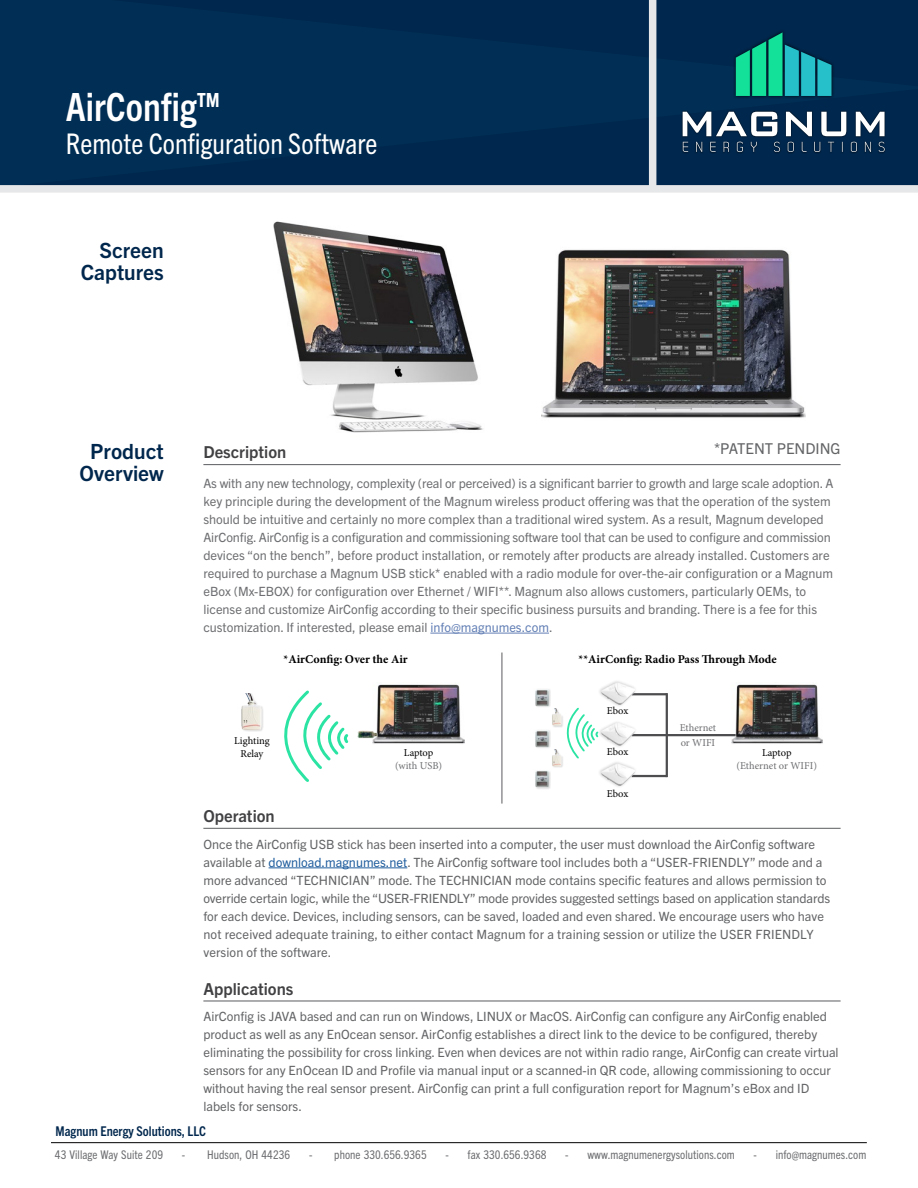
<style>
.page{position:relative;width:918px;height:1188px;background:#fff}
.page>*{position:absolute;margin:0;border:0;box-sizing:border-box;transform-origin:0 0}
.t1{font:700 condensed 39px "Trade Gothic Next LT Pro";color:#fff}
.t2{font:condensed 28.5px "Trade Gothic Next LT Pro";color:#fff}
.t3{font:700 21px/22.5px "Trade Gothic Next LT Pro";color:#00274d;text-align:center}
.t4{font:700 16.5px "Trade Gothic Next LT Pro";color:#414042}
.t5{font:15px "Trade Gothic Next LT Pro";color:#636466}
.t6{font:700 condensed 13.5px "Trade Gothic Next LT Pro";color:#00274d}
.t7{font:12.75px/18px "Trade Gothic Next LT Pro";color:#636466}
.t8{font:12.75px/18px "Trade Gothic Next LT Pro";color:#6d6e71}
.t9{font:condensed 12px "Trade Gothic Next LT Pro";letter-spacing:.005em;color:#6d6e71}
.t10{font:700 12px "Minion Pro";color:#000}
.t11{font:10.5px/15px "Minion Pro";color:#6d6e71}
.t12{font:10.5px/12.6px "Minion Pro";letter-spacing:-.005em;color:#000;text-align:center}
.s1{color:#627fb5}
.s2{color:#215e9e}
</style>
<div class="page">
<img style="left:274px;top:221px;width:209px;height:212px">
<div style="left:0;top:0;width:918px;height:185px;background:#002e54"></div>
<div style="left:649px;top:0;width:7px;height:190px;background:#e6e7e8"></div>
<div style="left:0;top:185px;width:918px;height:8px;background:#e6e7e8"></div>
<hr style="left:203px;top:464px;width:638px;height:1px;background:#6d6e71">
<hr style="left:203px;top:828px;width:638px;height:1px;background:#6d6e71">
<hr style="left:203px;top:1000px;width:638px;height:2px;background:#6d6e71">
<hr style="left:430px;top:633px;width:119px;height:1px;background:#627fb5">
<hr style="left:269px;top:868px;width:138px;height:1px;background:#215e9e">
<div style="left:733px;top:29px;width:102px;height:70px;background:#000;opacity:.75"></div>
<svg style="left:736px;top:32px;width:96px;height:64px;background:#119187"></svg>
<div style="left:681px;top:110px;width:205px;height:44px;background:#00264c"></div>
<svg style="left:682px;top:106px;width:203px;height:47px"></svg>
<img style="left:542px;top:249px;width:263px;height:169px">
<hr style="left:501px;top:653px;width:1px;height:151px;background:#6d6e71">
<img style="left:373px;top:684px;width:91px;height:60px">
<img style="left:731px;top:684px;width:92px;height:60px">
<img style="left:358px;top:730px;width:19px;height:8px">
<svg style="left:284px;top:690px;width:65px;height:92px"></svg>
<svg style="left:566px;top:707px;width:32px;height:52px"></svg>
<img style="left:241px;top:693px;width:22px;height:39px">
<div style="left:552px;top:708px;width:12px;height:20px;background:#000;opacity:.16"></div>
<img style="left:552px;top:709px;width:12px;height:18px">
<div style="left:552px;top:749px;width:12px;height:19px;background:#f3f3f3"></div>
<img style="left:552px;top:749px;width:12px;height:18px">
<hr style="left:632px;top:734px;width:104px;height:2px;background:#4d4d4f">
<hr style="left:632px;top:693px;width:35px;height:2px;background:#4d4d4f">
<hr style="left:632px;top:775px;width:35px;height:2px;background:#4d4d4f">
<hr style="left:666px;top:693px;width:2px;height:84px;background:#4d4d4f">
<div style="left:598px;top:680px;width:40px;height:27px;background:#000;opacity:.25"></div>
<img style="left:600px;top:681px;width:36px;height:25px">
<div style="left:598px;top:720px;width:40px;height:28px;background:#000;opacity:.25"></div>
<img style="left:600px;top:721px;width:36px;height:26px">
<div style="left:598px;top:761px;width:40px;height:27px;background:#000;opacity:.25"></div>
<img style="left:600px;top:762px;width:36px;height:25px">
<div style="left:535px;top:688px;width:16px;height:20px;background:#000;opacity:.16"></div>
<img style="left:535px;top:688px;width:15px;height:18px">
<div style="left:535px;top:729px;width:16px;height:20px;background:#000;opacity:.16"></div>
<img style="left:535px;top:729px;width:15px;height:18px">
<div style="left:535px;top:770px;width:16px;height:20px;background:#ebebeb"></div>
<img style="left:535px;top:770px;width:15px;height:18px">
<hr style="left:51px;top:1142px;width:816px;height:1px;background:#000">
<h1 class="t1" style="left:66px;top:80px;width:156px">AirConfig™</h1>
<h2 class="t2" style="left:66px;top:124px;width:313px">Remote Configuration Software</h2>
<h3 class="t3" style="left:81px;top:237px;width:85px;text-align:right">Screen<br>Captures</h3>
<h3 class="t3" style="left:80px;top:438px;width:86px">Product<br>Overview</h3>
<p class="t4" style="left:203px;top:441px;width:84px">Description</p>
<p class="t5" style="left:714px;top:438px;width:128px">*PATENT PENDING</p>
<p class="t8" style="left:203px;top:473px;width:632px">As with any new technology, complexity (real or perceived) is a significant barrier to growth and large scale adoption. A key principle during the development of the Magnum wireless product offering was that the operation of the system should be intuitive and certainly no more complex than a traditional wired system. As a result, Magnum developed AirConfig. AirConfig is a configuration and commissioning software tool that can be used to configure and commission devices “on the bench”, before product installation, or remotely after products are already installed. Customers are required to purchase a Magnum USB stick* enabled with a radio module for over-the-air configuration or a Magnum eBox (Mx-EBOX) for configuration over Ethernet / WIFI**. Magnum also allows customers, particularly OEMs, to license and customize AirConfig according to their specific business pursuits and branding. There is a fee for this customization. If interested, please email <span class="s1">info@magnumes.com</span>.</p>
<p class="t10" style="left:284px;top:651px;width:126px">*AirConfig: Over the Air</p>
<p class="t10" style="left:579px;top:651px;width:200px">**AirConfig: Radio Pass Through Mode</p>
<p class="t12" style="left:234px;top:735px;width:37px">Lighting<br>Relay</p>
<p class="t4" style="left:203px;top:805px;width:73px">Operation</p>
<p class="t12" style="left:404px;top:747px;width:31px">Laptop</p>
<p class="t11" style="left:395px;top:758px;width:49px">(with USB)</p>
<p class="t12" style="left:607px;top:704px;width:23px">Ebox</p>
<p class="t12" style="left:607px;top:745px;width:23px">Ebox</p>
<p class="t12" style="left:607px;top:787px;width:23px">Ebox</p>
<p class="t11" style="left:680px;top:720px;width:38px">Ethernet or WIFI</p>
<p class="t12" style="left:762px;top:747px;width:31px">Laptop</p>
<p class="t11" style="left:737px;top:758px;width:82px">(Ethernet or WIFI)</p>
<p class="t7" style="left:203px;top:834px;width:628px">Once the AirConfig USB stick has been inserted into a computer, the user must download the AirConfig software available at <span class="s2">download.magnumes.net</span>. The AirConfig software tool includes both a “USER-FRIENDLY” mode and a more advanced “TECHNICIAN” mode. The TECHNICIAN mode contains specific features and allows permission to override certain logic, while the “USER-FRIENDLY” mode provides suggested settings based on application standards for each device. Devices, including sensors, can be saved, loaded and even shared. We encourage users who have not received adequate training, to either contact Magnum for a training session or utilize the USER FRIENDLY version of the software.</p>
<p class="t4" style="left:203px;top:977px;width:92px">Applications</p>
<p class="t7" style="left:203px;top:1007px;width:637px">AirConfig is JAVA based and can run on Windows, LINUX or MacOS. AirConfig can configure any AirConfig enabled product as well as any EnOcean sensor. AirConfig establishes a direct link to the device to be configured, thereby eliminating the possibility for cross linking. Even when devices are not within radio range, AirConfig can create virtual sensors for any EnOcean ID and Profile via manual input or a scanned-in QR code, allowing commissioning to occur without having the real sensor present. AirConfig can print a full configuration report for Magnum’s eBox and ID labels for sensors.</p>
<p class="t6" style="left:56px;top:1122px;width:152px">Magnum Energy Solutions, LLC</p>
<p class="t9" style="left:55px;top:1146px;width:110px">43 Village Way Suite 209</p>
<p class="t9" style="left:182px;top:1146px;width:110px">- Hudson, OH 44236</p>
<p class="t9" style="left:309px;top:1146px;width:119px">- phone 330.656.9365</p>
<p class="t9" style="left:446px;top:1146px;width:103px">- fax 330.656.9368</p>
<p class="t9" style="left:565px;top:1146px;width:171px">- www.magnumenergysolutions.com</p>
<p class="t9" style="left:754px;top:1146px;width:114px">- info@magnumes.com</p>
</div>
